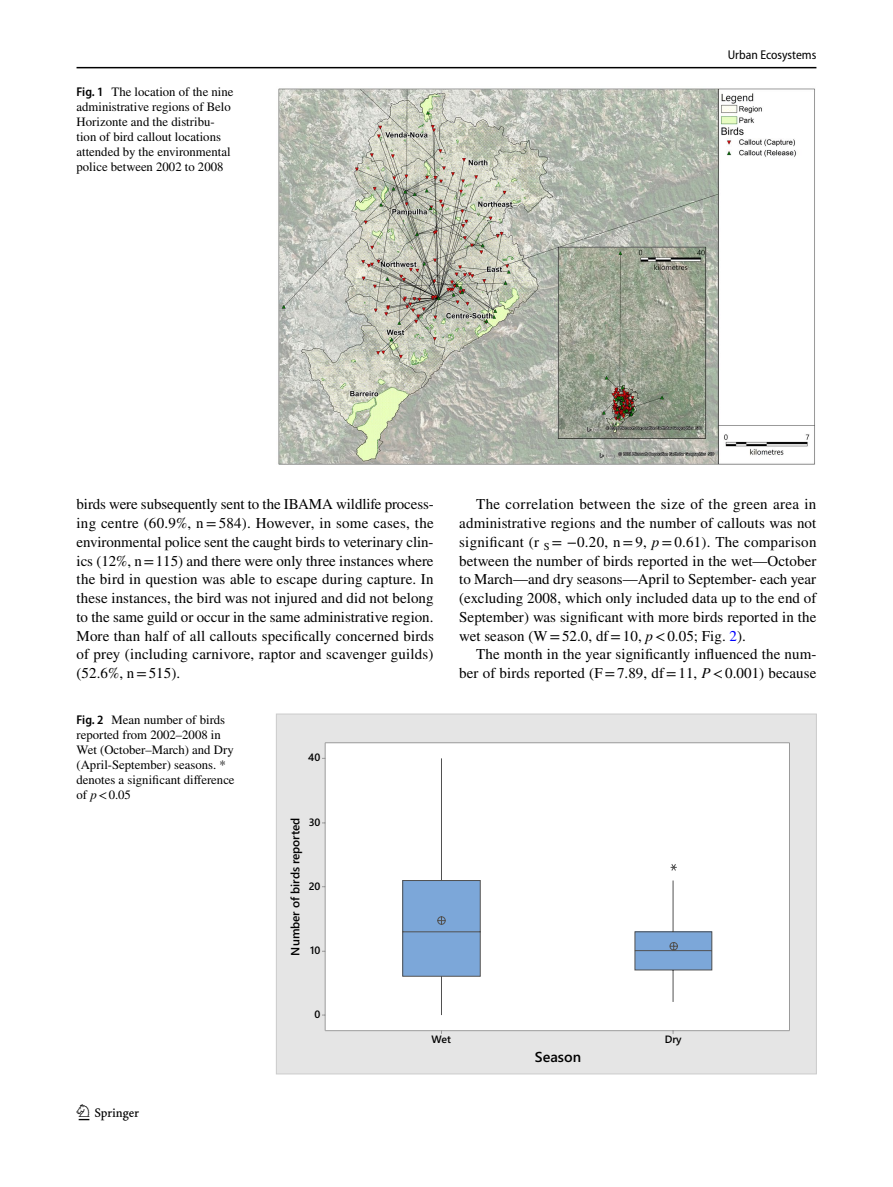
<style>
.page{position:relative;width:893px;height:1187px;background:#fff}
.page>*{position:absolute;margin:0;border:0;box-sizing:border-box;transform-origin:0 0}
.t1{font:22.5px "Springnew Regular 2";color:#000}
.t2{font:15px/18.8px "STIX";letter-spacing:.005em;color:#000;text-align:justify}
.t3{font:600 14.4px "Segoe UI";letter-spacing:.005em;color:#000}
.t4{font:12.75px/15px "STIX";color:#000}
.t5{font:semi-condensed 12.75px "Myriad Pro";color:#000}
.t6{font:600 11.85px "Segoe UI";letter-spacing:-.005em;color:#000}
.t7{font:600 10.65px "Segoe UI";letter-spacing:-.015em;color:#000}
.s1{font-family:"Myriad Pro";font-weight:600;font-stretch:semi-condensed}
.s2{font-style:italic}
.s3{color:#00f}
</style>
<div class="page">
<hr style="left:77px;top:67px;width:739px;height:1px;background:#000">
<img style="left:278px;top:88px;width:537px;height:377px">
<div style="left:276px;top:714px;width:540px;height:359px;background:#e5e5e5"></div>
<div style="left:325px;top:742px;width:464px;height:288px;background:#fff"></div>
<hr style="left:325px;top:742px;width:464px;height:1px;background:#9a9a9a">
<hr style="left:325px;top:1030px;width:464px;height:1px;background:#9a9a9a">
<hr style="left:789px;top:742px;width:1px;height:288px;background:#9a9a9a">
<hr style="left:325px;top:742px;width:1px;height:288px;background:#9a9a9a">
<svg style="left:403px;top:758px;width:309px;height:257px"></svg>
<p class="t4" style="left:77px;top:85px;width:158px"><span class="s1">Fig. 1</span> The location of the nine administrative regions of Belo<br>Horizonte and the distribu&shy;tion of bird callout locations attended by the environmental police between 2002 to 2008</p>
<p class="t5" style="left:728px;top:48px;width:90px">Urban Ecosystems</p>
<p class="t2" style="left:77px;top:496px;width:359px">birds were subsequently sent to the IBAMA wildlife process&shy;ing centre (60.9%, n=584). However, in some cases, the environmental police sent the caught birds to veterinary clin&shy;ics (12%, n=115) and there were only three instances where the bird in question was able to escape during capture. In these instances, the bird was not injured and did not belong to the same guild or occur in the same administrative region.<br>More than half of all callouts specifically concerned birds of prey (including carnivore, raptor and scavenger guilds) (52.6%, n=515).</p>
<p class="t2" style="left:459px;top:496px;width:359px;text-indent:17px">The correlation between the size of the green area in administrative regions and the number of callouts was not significant (r <sub>S</sub> = −0.20, n=9, <span class="s2">p</span>=0.61). The comparison between the number of birds reported in the wet—October to March—and dry seasons—April to September- each year (excluding 2008, which only included data up to the end of September) was significant with more birds reported in the wet season (W=52.0, df=10, <span class="s2">p</span>&lt;0.05; Fig. <span class="s3">2</span>).</p>
<p class="t2" style="left:459px;top:646px;width:359px;text-align:right">The month in the year significantly influenced the num&shy;ber of birds reported (F=7.89, df=11, <span class="s2">P</span>&lt;0.001) because</p>
<p class="t4" style="left:77px;top:712px;width:160px"><span class="s1">Fig. 2</span> Mean number of birds reported from 2002–2008 in<br>Wet (October–March) and Dry (April-September) seasons. * denotes a significant difference of <span class="s2">p</span>&lt;0.05</p>
<h1 class="t1" style="left:79px;top:1104px;width:62px">1 3</h1>
<p class="t7" style="left:308px;top:747px;width:14px">40</p>
<p class="t7" style="left:309px;top:812px;width:13px">30</p>
<p class="t6" style="left:284px;top:955px;width:139px;rotate:-90deg">Number of birds reported</p>
<p class="t7" style="left:309px;top:875px;width:13px">20</p>
<p class="t7" style="left:310px;top:940px;width:12px">10</p>
<p class="t7" style="left:314px;top:1004px;width:7px">0</p>
<p class="t7" style="left:432px;top:1029px;width:21px">Wet</p>
<p class="t7" style="left:665px;top:1029px;width:18px">Dry</p>
<p class="t3" style="left:535px;top:1042px;width:48px">Season</p>
</div>
